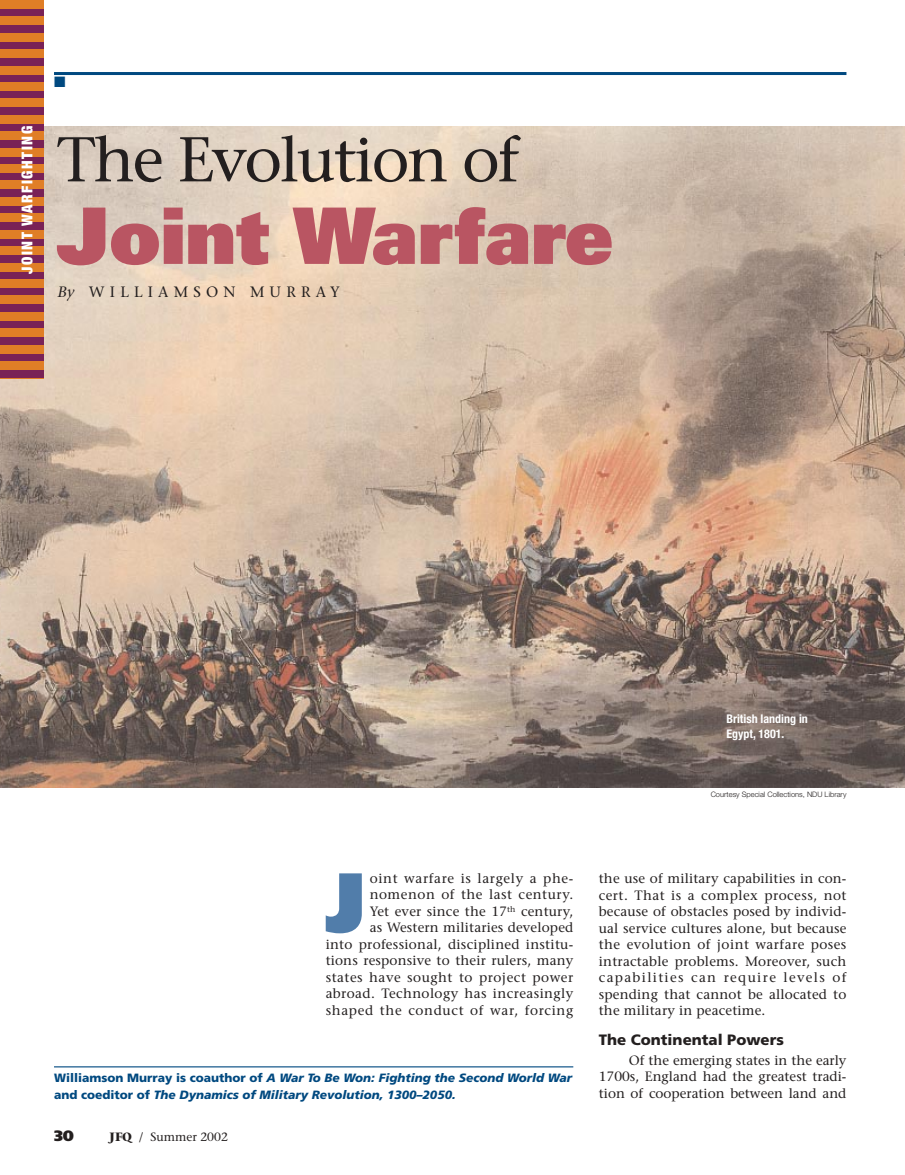
<style>
.page{position:relative;width:905px;height:1175px;background:#fff}
.page>*{position:absolute;margin:0;border:0;box-sizing:border-box;transform-origin:0 0}
.t1{font:900 84.45px "Frutiger";color:#517daa}
.t2{font:900 78px "Univers";color:#b95562}
.t3{font:63px "Stone Serif";letter-spacing:-.035em;color:#231f1f}
.t4{font:900 15px "Frutiger";color:#231f1f}
.t5{font:15px "Stone Serif";letter-spacing:.345em;color:#231f1f}
.t6{font:900 condensed 15px "Helvetica Neue";letter-spacing:.105em;color:#fff}
.t7{font:900 15px "Frutiger";color:#231f1f}
.t8{font:15px "Zapf Dingbats";color:#004980}
.t9{font:13.5px/16.5px "Stone Serif";letter-spacing:.015em;color:#231f1f;text-align:justify}
.t10{font:italic 900 12px/16.5px "Frutiger";color:#004980}
.t11{font:700 condensed 12px/15px "Helvetica Neue";color:#fff}
.t12{font:12px "Stone Serif";color:#231f1f}
.t13{font:300 7.5px "Helvetica Neue";color:#231f1f}
.s1{font-style:italic}
.s2{font-style:normal}
.s3{font-weight:700}
</style>
<div class="page">
<img style="left:0;top:126px;width:904px;height:662px">
<hr style="left:54px;top:72px;width:792px;height:3px;background:#004980">
<div style="left:0;top:0;width:44px;height:378px;background:#792256"></div>
<div style="left:0;top:247px;width:44px;height:8px;background:#e07e26"></div>
<div style="left:0;top:230px;width:44px;height:8px;background:#e07e26"></div>
<div style="left:0;top:213px;width:44px;height:9px;background:#e07e26"></div>
<div style="left:0;top:197px;width:44px;height:8px;background:#e07e26"></div>
<div style="left:0;top:181px;width:44px;height:8px;background:#e07e26"></div>
<div style="left:0;top:164px;width:44px;height:8px;background:#e07e26"></div>
<div style="left:0;top:148px;width:44px;height:8px;background:#e07e26"></div>
<div style="left:0;top:132px;width:44px;height:8px;background:#e07e26"></div>
<div style="left:0;top:115px;width:44px;height:8px;background:#e07e26"></div>
<div style="left:0;top:361px;width:44px;height:9px;background:#e07e26"></div>
<div style="left:0;top:345px;width:44px;height:8px;background:#e07e26"></div>
<div style="left:0;top:328px;width:44px;height:9px;background:#e07e26"></div>
<hr style="left:0;top:378px;width:44px;height:1px;background:#e07e26">
<div style="left:0;top:312px;width:44px;height:8px;background:#e07e26"></div>
<div style="left:0;top:296px;width:44px;height:8px;background:#e07e26"></div>
<div style="left:0;top:279px;width:44px;height:9px;background:#e07e26"></div>
<div style="left:0;top:263px;width:44px;height:8px;background:#e07e26"></div>
<div style="left:0;top:99px;width:44px;height:8px;background:#e07e26"></div>
<div style="left:0;top:82px;width:44px;height:9px;background:#e07e26"></div>
<div style="left:0;top:66px;width:44px;height:8px;background:#e07e26"></div>
<div style="left:0;top:50px;width:44px;height:8px;background:#e07e26"></div>
<div style="left:0;top:33px;width:44px;height:8px;background:#e07e26"></div>
<div style="left:0;top:17px;width:44px;height:8px;background:#e07e26"></div>
<div style="left:0;top:0;width:44px;height:9px;background:#e07e26"></div>
<hr style="left:54px;top:1066px;width:519px;height:1px;background:#004980">
<p class="t6" style="left:22px;top:274px;width:149px;rotate:-90deg">JOINT WARFIGHTING</p>
<p class="t8" style="left:54px;top:75px;width:13px">■</p>
<h3 class="t3" style="left:57px;top:135px;width:463px">The Evolution of</h3>
<h2 class="t2" style="left:57px;top:207px;width:558px">Joint Warfare</h2>
<p class="t5" style="left:58px;top:286px;width:283px"><span class="s1">By</span> WILLIAMSON MURRAY</p>
<p class="t11" style="left:726px;top:712px;width:83px">British landing in<br>Egypt, 1801.</p>
<p class="t13" style="left:710px;top:791px;width:137px">Courtesy Special Collections, NDU Library</p>
<p class="t9" style="left:325px;top:871px;width:249px;text-align:right">oint warfare is largely a phe&shy;nomenon of the last century.<br>Yet ever since the 17<sup>th</sup> century,<br>as Western militaries developed<br>into professional, disciplined institu&shy;tions responsive to their rulers, many states have sought to project power abroad. Technology has increasingly shaped the conduct of war, forcing</p>
<h1 class="t1" style="left:325px;top:869px;width:42px">J</h1>
<p class="t10" style="left:54px;top:1070px;width:519px"><span class="s2">Williamson Murray is coauthor of</span> A War To Be Won: Fighting the Second World War <span class="s2">and coeditor of</span> The Dynamics of Military Revolution, 1300–2050.</p>
<p class="t7" style="left:54px;top:1130px;width:21px">30</p>
<p class="t12" style="left:109px;top:1132px;width:120px"><span class="s3">JFQ</span> / Summer 2002</p>
<p class="t9" style="left:598px;top:871px;width:249px">the use of military capabilities in con&shy;cert. That is a complex process, not because of obstacles posed by individ&shy;ual service cultures alone, but because the evolution of joint warfare poses intractable problems. Moreover, such capabilities can require levels of spending that cannot be allocated to the military in peacetime.</p>
<p class="t4" style="left:598px;top:1034px;width:187px">The Continental Powers</p>
<p class="t9" style="left:599px;top:1053px;width:249px;text-indent:30px">Of the emerging states in the early 1700s, England had the greatest tradi&shy;tion of cooperation between land and</p>
</div>
